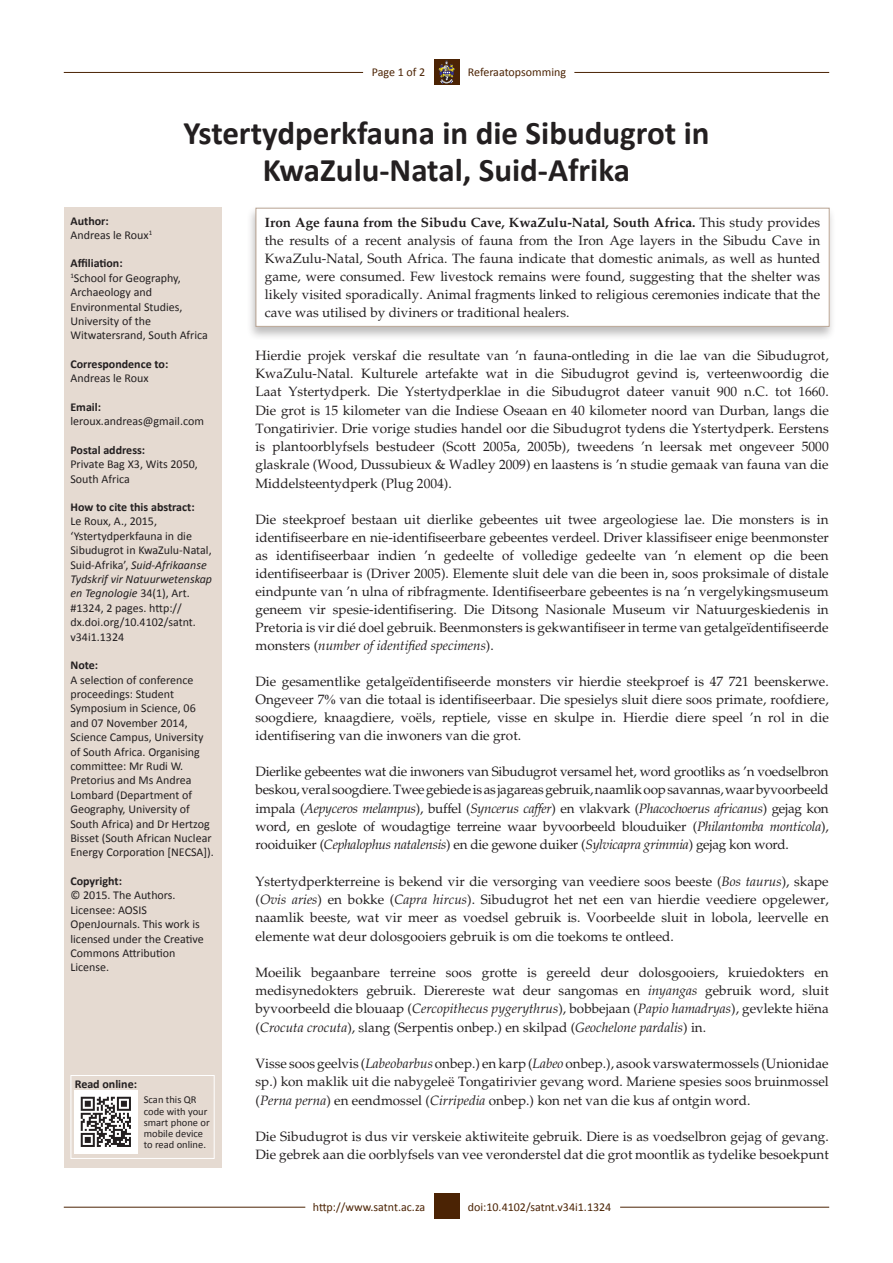
<style>
.page{position:relative;width:893px;height:1263px;background:#fff}
.page>*{position:absolute;margin:0;border:0;box-sizing:border-box;transform-origin:0 0}
.Article_Title{font:700 33px/37.5px "Calibri";color:#231f20;text-align:center}
.Text{font:13.5px/18.3px "Palatino";color:#231f20;text-align:justify}
.Sidebar_text{font:12px/14.4px "Calibri";color:#231f20}
.Sidebar_head{font:700 12px "Calibri";color:#231f20}
.RRH_Bottom{font:12px "Calibri";color:#4b2304}
.LRH_Bottom{font:12px "Calibri";color:#4b2304}
.RRH{font:12px "Calibri";color:#4b2304}
.LRH{font:12px "Calibri";letter-spacing:-.005em;color:#4b2304}
.Sidebar_text-2{font:10.5px/11.4px "Calibri";color:#231f20}
.s1{font-style:italic}
.s2{font-weight:700}
.s3{font-family:"Times New Roman"}
</style>
<div class="page">
<hr style="left:64px;top:1207px;width:241px;height:1px;background:#4b2304">
<hr style="left:620px;top:1207px;width:209px;height:1px;background:#4b2304">
<div style="left:434px;top:1193px;width:25px;height:26px;background:#4b2304"></div>
<hr style="left:64px;top:72px;width:299px;height:1px;background:#4b2304">
<hr style="left:574px;top:72px;width:255px;height:1px;background:#4b2304">
<div style="left:434px;top:59px;width:25px;height:26px;background:#4b2304"></div>
<svg style="left:439px;top:60px;width:16px;height:24px"></svg>
<div style="left:64px;top:207px;width:158px;height:960px;background:#e5dad1"></div>
<div style="left:71px;top:1075px;width:144px;height:84px;border:1px solid #fff"></div>
<img style="left:75px;top:1090px;width:63px;height:64px">
<div style="left:246px;top:205px;width:590px;height:136px;background:#231f20;opacity:.3"></div>
<div style="left:256px;top:208px;width:573px;height:118px;background:#fff"></div>
<div style="left:255px;top:208px;width:575px;height:119px;border:1px solid #b8a392"></div>
<p class="LRH" style="left:372px;top:65px;width:55px">Page 1 of 2</p>
<p class="RRH" style="left:468px;top:65px;width:100px">Referaatopsomming</p>
<p class="Article_Title" style="left:183px;top:113px;width:528px">Ystertydperkfauna in die Sibudugrot in<br>KwaZulu-Natal, Suid-Afrika</p>
<p class="Sidebar_head" style="left:70px;top:213px;width:40px">Author:</p>
<p class="Sidebar_text" style="left:70px;top:228px;width:83px">Andreas le Roux<sup>1</sup></p>
<p class="Sidebar_head" style="left:70px;top:256px;width:54px">Affiliation:</p>
<p class="Sidebar_text" style="left:70px;top:271px;width:139px"><sup>1</sup>School for Geography,<br>Archaeology and<br>Environmental Studies,<br>University of the<br>Witwatersrand, South Africa</p>
<p class="Sidebar_head" style="left:70px;top:356px;width:99px">Correspondence to:</p>
<p class="Sidebar_text" style="left:70px;top:371px;width:80px">Andreas le Roux</p>
<p class="Sidebar_head" style="left:70px;top:399px;width:32px">Email:</p>
<p class="Sidebar_text" style="left:70px;top:414px;width:135px">leroux.andreas@gmail.com</p>
<p class="Sidebar_head" style="left:70px;top:442px;width:76px">Postal address:</p>
<p class="Sidebar_text" style="left:70px;top:457px;width:129px">Private Bag X3, Wits 2050,<br>South Africa</p>
<p class="Sidebar_head" style="left:70px;top:500px;width:126px">How to cite this abstract:</p>
<p class="Sidebar_text" style="left:70px;top:514px;width:143px">Le Roux, A., 2015, ‘Ystertydperkfauna in die<br>Sibudugrot in KwaZulu-Natal,<br>Suid-Afrika’, <span class="s1">Suid-Afrikaanse<br>Tydskrif vir Natuurwetenskap en Tegnologie</span> 34(1), Art. #1324, 2 pages. http:// dx.doi.org/10.4102/satnt. v34i1.1324</p>
<p class="Sidebar_head" style="left:70px;top:658px;width:29px">Note:</p>
<p class="Sidebar_text" style="left:70px;top:672px;width:145px">A selection of conference proceedings: Student<br>Symposium in Science, 06 and 07 November 2014,<br>Science Campus, University of South Africa. Organising committee: Mr Rudi W.<br>Pretorius and Ms Andrea<br>Lombard (Department of<br>Geography, University of<br>South Africa) and Dr Hertzog<br>Bisset (South African Nuclear<br>Energy Corporation [NECSA]).</p>
<p class="Sidebar_head" style="left:70px;top:873px;width:53px">Copyright:</p>
<p class="Sidebar_text" style="left:70px;top:888px;width:135px">© 2015. The Authors.<br>Licensee: AOSIS<br>OpenJournals. This work is licensed under the Creative<br>Commons Attribution<br>License.</p>
<p class="Sidebar_head" style="left:75px;top:1077px;width:64px">Read online:</p>
<p class="Sidebar_text-2" style="left:144px;top:1094px;width:67px">Scan this QR code with your smart phone or mobile device to read online.</p>
<p class="Text" style="left:265px;top:214px;width:557px"><span class="s2">Iron Age fauna from the Sibudu Cave, KwaZulu-Natal, South Africa.</span> This study provides the results of a recent analysis of fauna from the Iron Age layers in the Sibudu Cave in KwaZulu-Natal, South Africa. The fauna indicate that domestic animals, as well as hunted game, were consumed. Few livestock remains were found, suggesting that the shelter was likely visited sporadically. Animal fragments linked to religious ceremonies indicate that the cave was utilised by diviners or traditional healers.</p>
<p class="Text" style="left:255px;top:346px;width:575px">Hierdie projek verskaf die resultate van ’n fauna-ontleding in die lae van die Sibudugrot, KwaZulu-Natal. Kulturele artefakte wat in die Sibudugrot gevind is, verteenwoordig die Laat Ystertydperk. Die Ystertydperklae in die Sibudugrot dateer vanuit 900 n.C. tot 1660.<br>Die grot is 15 kilometer van die Indiese Oseaan en 40 kilometer noord van Durban, langs die Tongatirivier. Drie vorige studies handel oor die Sibudugrot tydens die Ystertydperk. Eerstens is plantoorblyfsels bestudeer (Scott 2005a, 2005b), tweedens ’n leersak met ongeveer 5000 glaskrale (Wood, Dussubieux &amp; Wadley 2009) en laastens is ’n studie gemaak van fauna van die Middelsteentydperk (Plug 2004).</p>
<p class="Text" style="left:255px;top:510px;width:575px">Die steekproef bestaan uit dierlike gebeentes uit twee argeologiese lae. Die monsters is in identifiseerbare en nie-identifiseerbare gebeentes verdeel. Driver klassifiseer enige beenmonster as identifiseerbaar indien ’n gedeelte of volledige gedeelte van ’n element op die been identifiseerbaar is (Driver 2005). Elemente sluit dele van die been in, soos proksimale of distale eindpunte van ’n ulna of ribfragmente. Identifiseerbare gebeentes is na ’n vergelykingsmuseum geneem vir spesie-identifisering. Die Ditsong Nasionale Museum vir Natuurgeskiedenis in Pretoria is vir dié doel gebruik. Beenmonsters is gekwantifiseer in terme van getalgeïdentifiseerde monsters (<span class="s1">number of identified specimens</span>).</p>
<p class="Text" style="left:255px;top:672px;width:575px">Die gesamentlike getalgeïdentifiseerde monsters vir hierdie steekproef is 47 721 beenskerwe.<br>Ongeveer 7<span class="s3">%</span> van die totaal is identifiseerbaar. Die spesielys sluit diere soos primate, roofdiere, soogdiere, knaagdiere, voëls, reptiele, visse en skulpe in. Hierdie diere speel ’n rol in die identifisering van die inwoners van die grot.</p>
<p class="Text" style="left:255px;top:763px;width:575px">Dierlike gebeentes wat die inwoners van Sibudugrot versamel het, word grootliks as ’n voedselbron beskou, veral soogdiere. Twee gebiede is as jagareas gebruik, naamlik oop savannas, waar byvoorbeeld impala (<span class="s1">Aepyceros melampus</span>), buffel (<span class="s1">Syncerus caffer</span>) en vlakvark (<span class="s1">Phacochoerus africanus</span>) gejag kon word, en geslote of woudagtige terreine waar byvoorbeeld blouduiker (<span class="s1">Philantomba monticola</span>), rooiduiker (<span class="s1">Cephalophus natalensis</span>) en die gewone duiker (<span class="s1">Sylvicapra grimmia</span>) gejag kon word.</p>
<p class="Text" style="left:255px;top:872px;width:575px">Ystertydperkterreine is bekend vir die versorging van veediere soos beeste (<span class="s1">Bos taurus</span>), skape (<span class="s1">Ovis aries</span>) en bokke (<span class="s1">Capra hircus</span>). Sibudugrot het net een van hierdie veediere opgelewer, naamlik beeste, wat vir meer as voedsel gebruik is. Voorbeelde sluit in lobola, leervelle en elemente wat deur dolosgooiers gebruik is om die toekoms te ontleed.</p>
<p class="Text" style="left:255px;top:963px;width:575px">Moeilik begaanbare terreine soos grotte is gereeld deur dolosgooiers, kruiedokters en medisynedokters gebruik. Dierereste wat deur sangomas en <span class="s1">inyangas</span> gebruik word, sluit byvoorbeeld die blouaap (<span class="s1">Cercopithecus pygerythrus</span>), bobbejaan (<span class="s1">Papio hamadryas</span>), gevlekte hiëna (<span class="s1">Crocuta crocuta</span>), slang (Serpentis onbep.) en skilpad (<span class="s1">Geochelone pardalis</span>) in.</p>
<p class="Text" style="left:255px;top:1054px;width:575px">Visse soos geelvis (<span class="s1">Labeobarbus</span> onbep.) en karp (<span class="s1">Labeo</span> onbep.), asook varswatermossels (Unionidae sp.) kon maklik uit die nabygeleë Tongatirivier gevang word. Mariene spesies soos bruinmossel (<span class="s1">Perna perna</span>) en eendmossel (<span class="s1">Cirripedia</span> onbep.) kon net van die kus af ontgin word.</p>
<p class="Text" style="left:255px;top:1127px;width:575px">Die Sibudugrot is dus vir verskeie aktiwiteite gebruik. Diere is as voedselbron gejag of gevang.<br>Die gebrek aan die oorblyfsels van vee veronderstel dat die grot moontlik as tydelike besoekpunt</p>
<p class="LRH_Bottom" style="left:313px;top:1199px;width:114px">http://www.satnt.ac.za</p>
<p class="RRH_Bottom" style="left:468px;top:1199px;width:145px">doi:10.4102/satnt.v34i1.1324</p>
</div>
